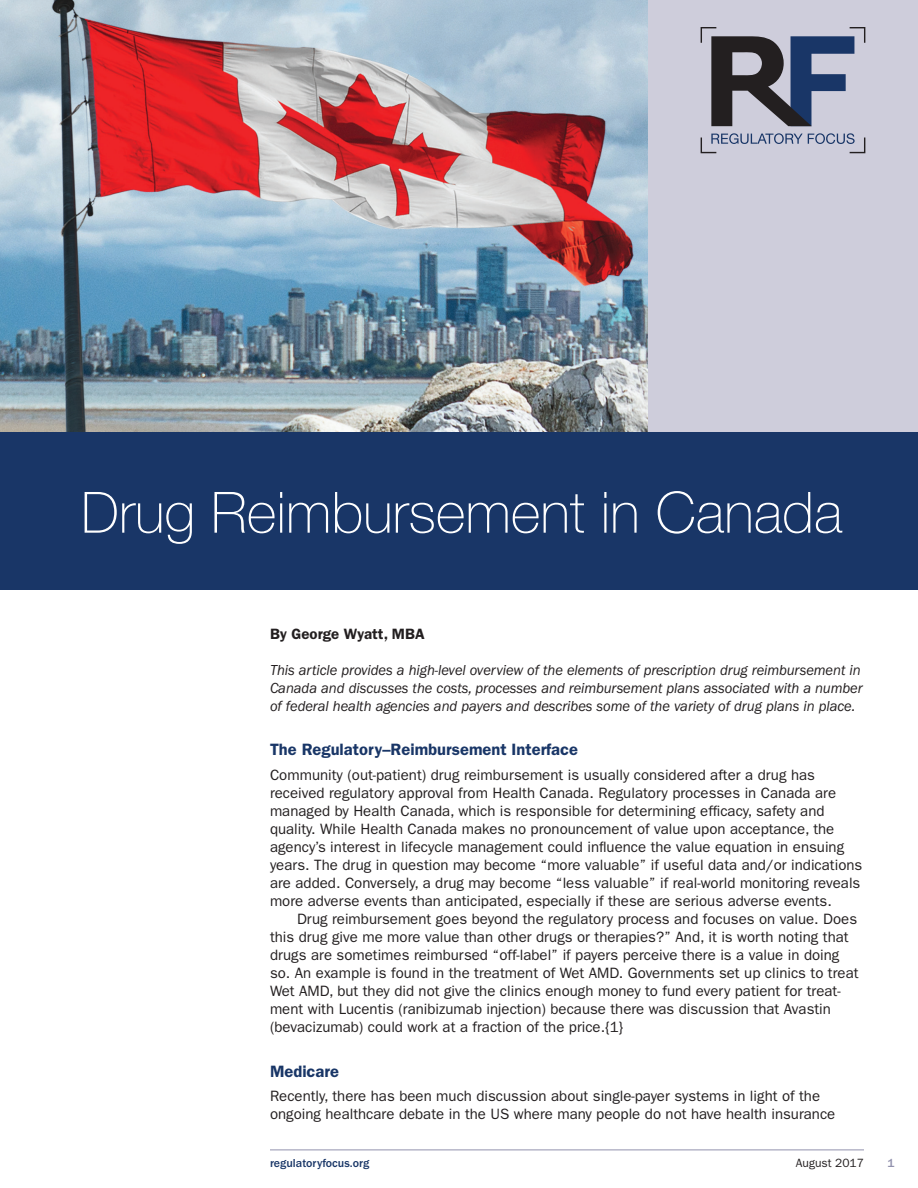
<style>
.page{position:relative;width:918px;height:1188px;background:#fff}
.page>*{position:absolute;margin:0;border:0;box-sizing:border-box;transform-origin:0 0}
.t1{font:100 57px "Helvetica Neue LT Std";color:#fff}
.t2{font:600 16.5px "ITC Franklin Gothic Std";color:#193667}
.t3{font:15px/18px "ITC Franklin Gothic Std";color:#231f20}
.t4{font:italic 15px/18px "ITC Franklin Gothic Std";letter-spacing:-.005em;color:#231f20}
.t5{font:600 15px "ITC Franklin Gothic Std";color:#231f20}
.t6{font:500 12px "ITC Franklin Gothic Std";color:#193667}
.t7{font:12px "ITC Franklin Gothic Std";color:#231f20}
.t8{font:500 12px "ITC Franklin Gothic Std";color:#9191ad}
</style>
<div class="page">
<hr style="left:270px;top:1150px;width:594px;height:1px;background:#9191ad">
<img style="left:0;top:0;width:648px;height:432px">
<div style="left:648px;top:0;width:270px;height:442px;background:#cecddb"></div>
<div style="left:0;top:432px;width:918px;height:158px;background:#193667"></div>
<svg style="left:701px;top:27px;width:164px;height:126px"></svg>
<h1 class="t1" style="left:81px;top:480px;width:763px">Drug Reimbursement in Canada</h1>
<p class="t5" style="left:270px;top:625px;width:156px">By George Wyatt, MBA</p>
<p class="t4" style="left:270px;top:661px;width:594px">This article provides a high-level overview of the elements of prescription drug reimbursement in<br>Canada and discusses the costs, processes and reimbursement plans associated with a number of federal health agencies and payers and describes some of the variety of drug plans in place.</p>
<p class="t2" style="left:270px;top:740px;width:309px">The Regulatory–Reimbursement Interface</p>
<p class="t3" style="left:270px;top:766px;width:594px">Community (out-patient) drug reimbursement is usually considered after a drug has received regulatory approval from Health Canada. Regulatory processes in Canada are managed by Health Canada, which is responsible for determining efficacy, safety and quality. While Health Canada makes no pronouncement of value upon acceptance, the agency’s interest in lifecycle management could influence the value equation in ensuing years. The drug in question may become “more valuable” if useful data and/or indications are added. Conversely, a drug may become “less valuable” if real-world monitoring reveals more adverse events than anticipated, especially if these are serious adverse events.</p>
<p class="t3" style="left:270px;top:910px;width:590px;text-indent:27px">Drug reimbursement goes beyond the regulatory process and focuses on value. Does this drug give me more value than other drugs or therapies?” And, it is worth noting that drugs are sometimes reimbursed “off-label” if payers perceive there is a value in doing so. An example is found in the treatment of Wet AMD. Governments set up clinics to treat Wet AMD, but they did not give the clinics enough money to fund every patient for treat&shy;ment with Lucentis (ranibizumab injection) because there was discussion that Avastin (bevacizumab) could work at a fraction of the price.{1}</p>
<p class="t2" style="left:270px;top:1061px;width:70px">Medicare</p>
<p class="t3" style="left:270px;top:1087px;width:567px">Recently, there has been much discussion about single-payer systems in light of the ongoing healthcare debate in the US where many people do not have health insurance</p>
<p class="t6" style="left:270px;top:1156px;width:101px">regulatoryfocus.org</p>
<p class="t7" style="left:796px;top:1156px;width:70px">August 2017</p>
<p class="t8" style="left:887px;top:1156px;width:9px">1</p>
</div>
